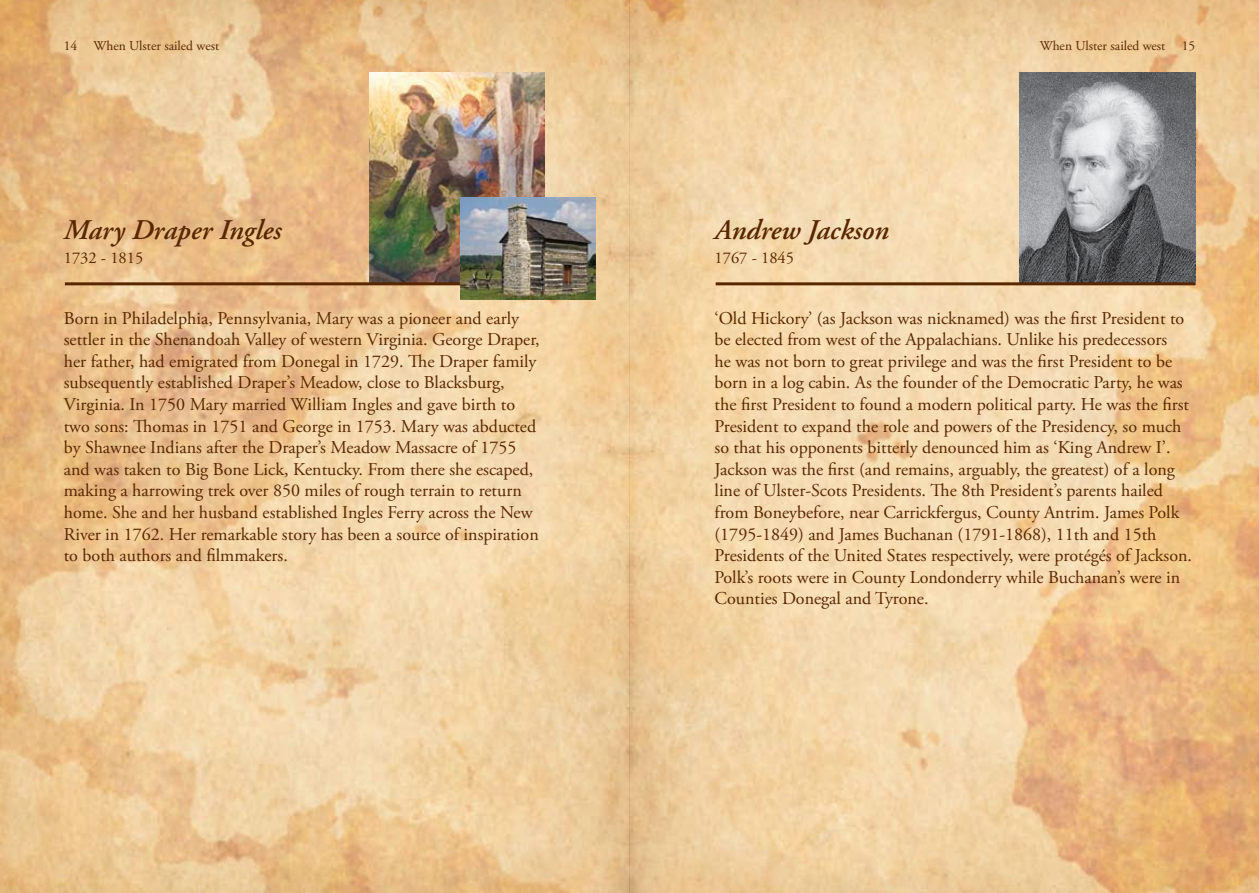
<style>
.page{position:relative;width:1259px;height:893px;background:#fff}
.page>*{position:absolute;margin:0;border:0;box-sizing:border-box;transform-origin:0 0}
.t1{font:italic 600 28.5px "Adobe Garamond Pro";color:#582700}
.t2{font:18px/21.6px "Adobe Garamond Pro";color:#582700}
.t3{font:16.5px "Adobe Garamond Pro";color:#582700}
.t4{font:13.5px "Adobe Garamond Pro";color:#582700}
</style>
<div class="page">
<img style="left:0;top:0;width:1259px;height:893px">
<img style="left:369px;top:72px;width:175px;height:210px">
<hr style="left:65px;top:282px;width:479px;height:3px;background:#582700">
<img style="left:1020px;top:72px;width:175px;height:210px">
<hr style="left:715px;top:282px;width:480px;height:3px;background:#582700">
<img style="left:460px;top:198px;width:135px;height:101px">
<p class="t4" style="left:64px;top:37px;width:157px">14 When Ulster sailed west</p>
<p class="t4" style="left:1039px;top:37px;width:157px">When Ulster sailed west 15</p>
<h1 class="t1" style="left:64px;top:214px;width:219px">Mary Draper Ingles</h1>
<p class="t3" style="left:64px;top:248px;width:81px">1732 - 1815</p>
<p class="t2" style="left:64px;top:308px;width:477px">Born in Philadelphia, Pennsylvania, Mary was a pioneer and early settler in the Shenandoah Valley of western Virginia. George Draper, her father, had emigrated from Donegal in 1729. The Draper family subsequently established Draper’s Meadow, close to Blacksburg, Virginia. In 1750 Mary married William Ingles and gave birth to two sons: Thomas in 1751 and George in 1753. Mary was abducted by Shawnee Indians after the Draper’s Meadow Massacre of 1755 and was taken to Big Bone Lick, Kentucky. From there she escaped, making a harrowing trek over 850 miles of rough terrain to return home. She and her husband established Ingles Ferry across the New River in 1762. Her remarkable story has been a source of inspiration to both authors and filmmakers.</p>
<h1 class="t1" style="left:714px;top:214px;width:176px">Andrew Jackson</h1>
<p class="t3" style="left:714px;top:248px;width:81px">1767 - 1845</p>
<p class="t2" style="left:714px;top:308px;width:479px">‘Old Hickory’ (as Jackson was nicknamed) was the first President to be elected from west of the Appalachians. Unlike his predecessors<br>he was not born to great privilege and was the first President to be born in a log cabin. As the founder of the Democratic Party, he was the first President to found a modern political party. He was the first President to expand the role and powers of the Presidency, so much so that his opponents bitterly denounced him as ‘King Andrew I’.<br>Jackson was the first (and remains, arguably, the greatest) of a long line of Ulster-Scots Presidents. The 8th President’s parents hailed from Boneybefore, near Carrickfergus, County Antrim. James Polk (1795-1849) and James Buchanan (1791-1868), 11th and 15th Presidents of the United States respectively, were protégés of Jackson.<br>Polk’s roots were in County Londonderry while Buchanan’s were in Counties Donegal and Tyrone.</p>
</div>
